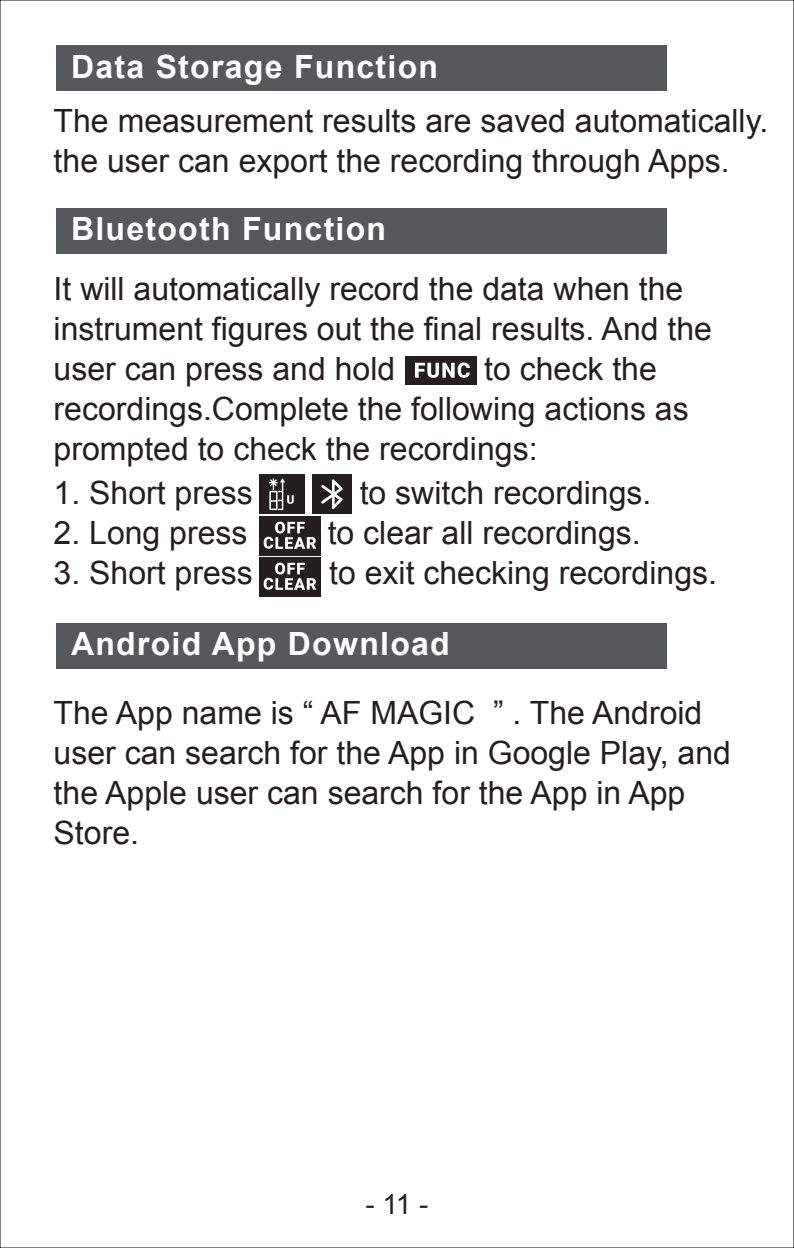
<style>
.page{position:relative;width:794px;height:1248px;background:#fff}
.page>*{position:absolute;margin:0;border:0;box-sizing:border-box;transform-origin:0 0}
.t1{font:32px/40px "Arial";color:#231f20}
.t2{font:700 32px "Arial";letter-spacing:.04em;color:#fff}
.t3{font:28px "Arial";color:#231f20}
</style>
<div class="page">
<div style="left:56px;top:45px;width:610px;height:46px;background:#57585a"></div>
<div style="left:56px;top:208px;width:610px;height:45px;background:#57585a"></div>
<div style="left:56px;top:623px;width:610px;height:45px;background:#57585a"></div>
<div style="left:312px;top:474px;width:40px;height:40px;background:#231f20"></div>
<svg style="left:321px;top:479px;width:22px;height:30px"></svg>
<div style="left:405px;top:356px;width:71px;height:28px;background:#231f20"></div>
<svg style="left:415px;top:362px;width:55px;height:16px"></svg>
<div style="left:259px;top:516px;width:62px;height:40px;background:#231f20"></div>
<svg style="left:264px;top:521px;width:52px;height:28px"></svg>
<div style="left:259px;top:557px;width:62px;height:40px;background:#231f20"></div>
<svg style="left:264px;top:562px;width:52px;height:28px"></svg>
<div style="left:259px;top:474px;width:45px;height:40px;background:#231f20"></div>
<svg style="left:269px;top:478px;width:25px;height:32px"></svg>
<p class="t2" style="left:71px;top:45px;width:368px">Data Storage Function</p>
<p class="t1" style="left:54px;top:101px;width:716px">The measurement results are saved automatically. the user can export the recording through Apps.</p>
<p class="t2" style="left:71px;top:208px;width:317px">Bluetooth Function</p>
<p class="t1" style="left:54px;top:269px;width:660px">It will automatically record the data when the instrument figures out the final results. And the user can press and hold</p>
<p class="t1" style="left:54px;top:349px;width:636px;text-indent:430px">to check the recordings.Complete the following actions as prompted to check the recordings:</p>
<p class="t1" style="left:54px;top:473px;width:201px">1. Short press</p>
<p class="t1" style="left:360px;top:473px;width:293px">to switch recordings.</p>
<p class="t1" style="left:54px;top:513px;width:195px">2. Long press</p>
<p class="t1" style="left:328px;top:513px;width:314px">to clear all recordings.</p>
<p class="t1" style="left:54px;top:553px;width:201px">3. Short press</p>
<p class="t1" style="left:329px;top:553px;width:389px">to exit checking recordings.</p>
<p class="t2" style="left:71px;top:623px;width:380px">Android App Download</p>
<p class="t1" style="left:54px;top:693px;width:679px">The App name is “ AF MAGIC ” . The Android user can search for the App in Google Play, and the Apple user can search for the App in App<br>Store.</p>
<p class="t3" style="left:365px;top:1185px;width:65px">- 11 -</p>
</div>
